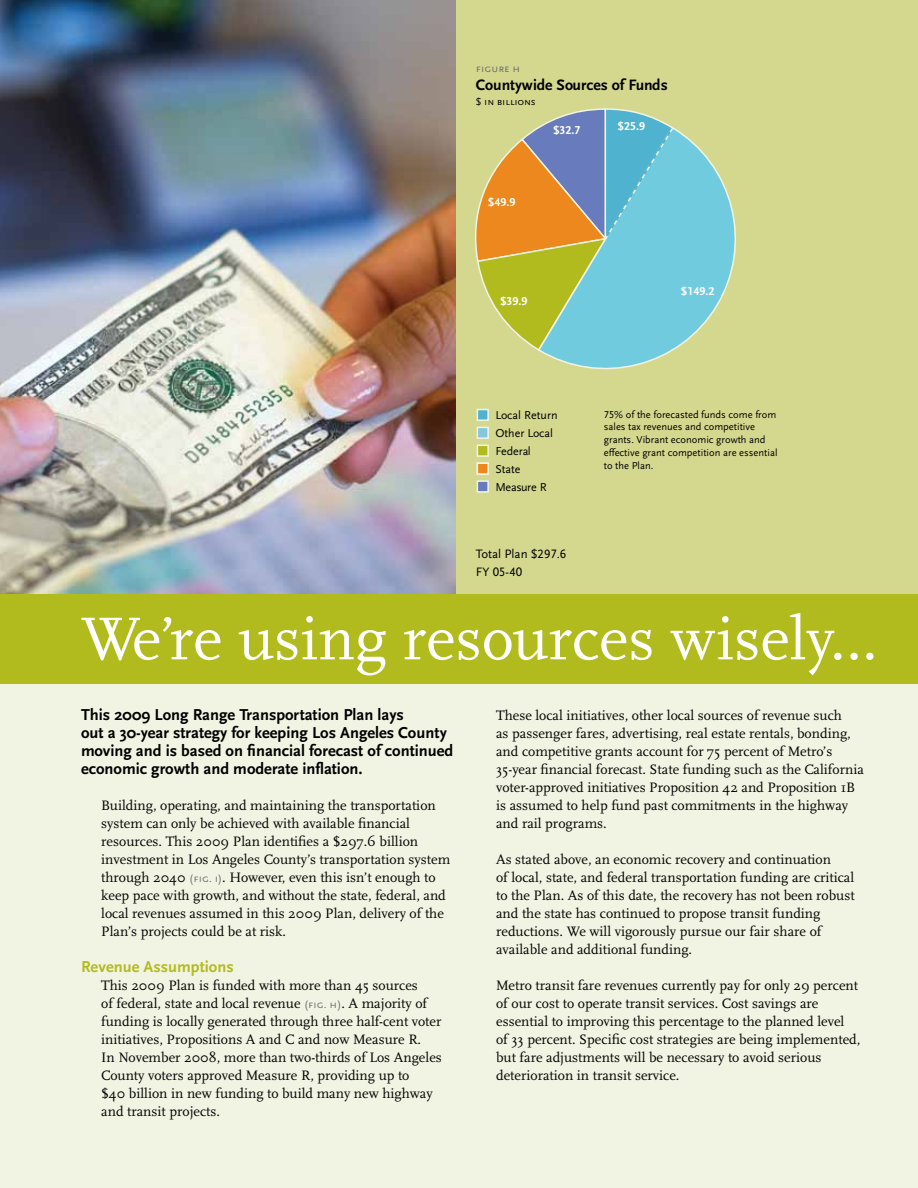
<style>
.page{position:relative;width:918px;height:1188px;background:#fff}
.page>*{position:absolute;margin:0;border:0;box-sizing:border-box;transform-origin:0 0}
.t1{font:63px "Scala";color:#fff}
.t2{font:700 16.5px/18px "Scala Sans";color:#000}
.t3{font:700 16.5px "Scala Sans";color:#b2bb1e}
.t4{font:700 15.75px "Scala Sans";color:#000}
.t5{font:14.25px/18px "Scala";color:#000}
.t6{font:12.75px/18px "Scala Sans LF";color:#000}
.t7{font:12px/18px "Scala Sans LF";color:#000}
.t8{font:700 12px "Scala Sans LF";color:#fff}
.t9{font:11.25px "Scala Sans Caps";color:#6d6e71}
.t10{font:10.5px/12.8px "Scala Sans LF";color:#000}
.t11{font:10.5px "Scala Sans Caps";letter-spacing:-.005em;color:#000}
.s1{font-family:"Scala Sans LF"}
.s2{font-family:"Scala Sans Expert"}
.s3{font-family:"Scala Sans Caps";font-size:11.25px;color:#6d6e71}
</style>
<div class="page">
<div style="left:0;top:684px;width:918px;height:504px;background:#f2f4e3"></div>
<div style="left:456px;top:0;width:462px;height:594px;background:#d4d88e"></div>
<div style="left:0;top:594px;width:918px;height:90px;background:#b2bb1e"></div>
<img style="left:0;top:0;width:456px;height:594px">
<svg style="left:541px;top:128px;width:195px;height:242px"></svg>
<div style="left:477px;top:410px;width:11px;height:10px;background:#4fb3cf"></div>
<div style="left:477px;top:409px;width:12px;height:12px;border:2px solid #f2f4e3"></div>
<div style="left:477px;top:427px;width:11px;height:11px;background:#85c6db"></div>
<div style="left:477px;top:427px;width:12px;height:12px;border:2px solid #f2f4e3"></div>
<div style="left:477px;top:445px;width:11px;height:11px;background:#b2bb1e"></div>
<div style="left:477px;top:445px;width:12px;height:12px;border:2px solid #f2f4e3"></div>
<div style="left:477px;top:463px;width:11px;height:11px;background:#ec881d"></div>
<div style="left:477px;top:462px;width:12px;height:13px;border:2px solid #f2f4e3"></div>
<div style="left:477px;top:481px;width:11px;height:11px;background:#687bbc"></div>
<div style="left:477px;top:480px;width:12px;height:13px;border:2px solid #f2f4e3"></div>
<svg style="left:475px;top:108px;width:200px;height:244px;background:#9cb491"></svg>
<p class="t9" style="left:476px;top:62px;width:46px">figure h</p>
<p class="t4" style="left:476px;top:76px;width:193px">Countywide Sources <span class="s1">of</span> Funds</p>
<p class="t11" style="left:476px;top:96px;width:61px">$ in billions</p>
<p class="t8" style="left:488px;top:195px;width:29px">$49.9</p>
<p class="t8" style="left:553px;top:124px;width:29px">$32.7</p>
<p class="t8" style="left:500px;top:295px;width:29px">$39.9</p>
<p class="t8" style="left:618px;top:120px;width:29px">$25.9</p>
<p class="t8" style="left:681px;top:285px;width:35px">$149.2</p>
<p class="t7" style="left:495px;top:406px;width:64px">Local Return<br>Other Local<br>Federal<br>State<br>Measure R</p>
<p class="t6" style="left:476px;top:545px;width:92px">Total Plan $297.6<br>FY 05-40</p>
<p class="t10" style="left:604px;top:408px;width:175px">75% of the forecasted funds come from sales tax revenues and competitive grants. Vibrant economic growth and e<span class="s2">=</span>ective grant competition are essential to the Plan.</p>
<h1 class="t1" style="left:81px;top:605px;width:798px">We’re using resources wisely…</h1>
<p class="t2" style="left:81px;top:706px;width:374px">This 2009 Long Range Transportation Plan lays<br>out a 30-year strategy for keeping Los Angeles County moving and is based on financial forecast of continued economic growth and moderate inflation.</p>
<p class="t5" style="left:101px;top:797px;width:351px">Building, operating, and maintaining the transportation system can only be achieved with available financial resources. This 2009 Plan identifies a $297.6 billion investment in Los Angeles County’s transportation system through 2040 <span class="s3">(fig. i)</span>. However, even this isn’t enough to keep pace with growth, and without the state, federal, and local revenues assumed in this 2009 Plan, delivery of the Plan’s projects could be at risk.</p>
<p class="t3" style="left:81px;top:958px;width:154px">Revenue Assumptions</p>
<p class="t5" style="left:101px;top:977px;width:342px">This 2009 Plan is funded with more than 45 sources<br>of federal, state and local revenue <span class="s3">(fig. h)</span>. A majority of funding is locally generated through three half-cent voter initiatives, Propositions A and C and now Measure R.<br>In November 2008, more than two-thirds of Los Angeles County voters approved Measure R, providing up to<br>$40 billion in new funding to build many new highway and transit projects.</p>
<p class="t5" style="left:496px;top:707px;width:369px">These local initiatives, other local sources of revenue such<br>as passenger fares, advertising, real estate rentals, bonding, and competitive grants account for 75 percent of Metro’s 35-year financial forecast. State funding such as the California voter-approved initiatives Proposition 42 and Proposition 1B is assumed to help fund past commitments in the highway and rail programs.</p>
<p class="t5" style="left:496px;top:851px;width:360px">As stated above, an economic recovery and continuation<br>of local, state, and federal transportation funding are critical to the Plan. As of this date, the recovery has not been robust and the state has continued to propose transit funding reductions. We will vigorously pursue our fair share of available and additional funding.</p>
<p class="t5" style="left:496px;top:977px;width:366px">Metro transit fare revenues currently pay for only 29 percent of our cost to operate transit services. Cost savings are essential to improving this percentage to the planned level<br>of 33 percent. Specific cost strategies are being implemented, but fare adjustments will be necessary to avoid serious deterioration in transit service.</p>
</div>
